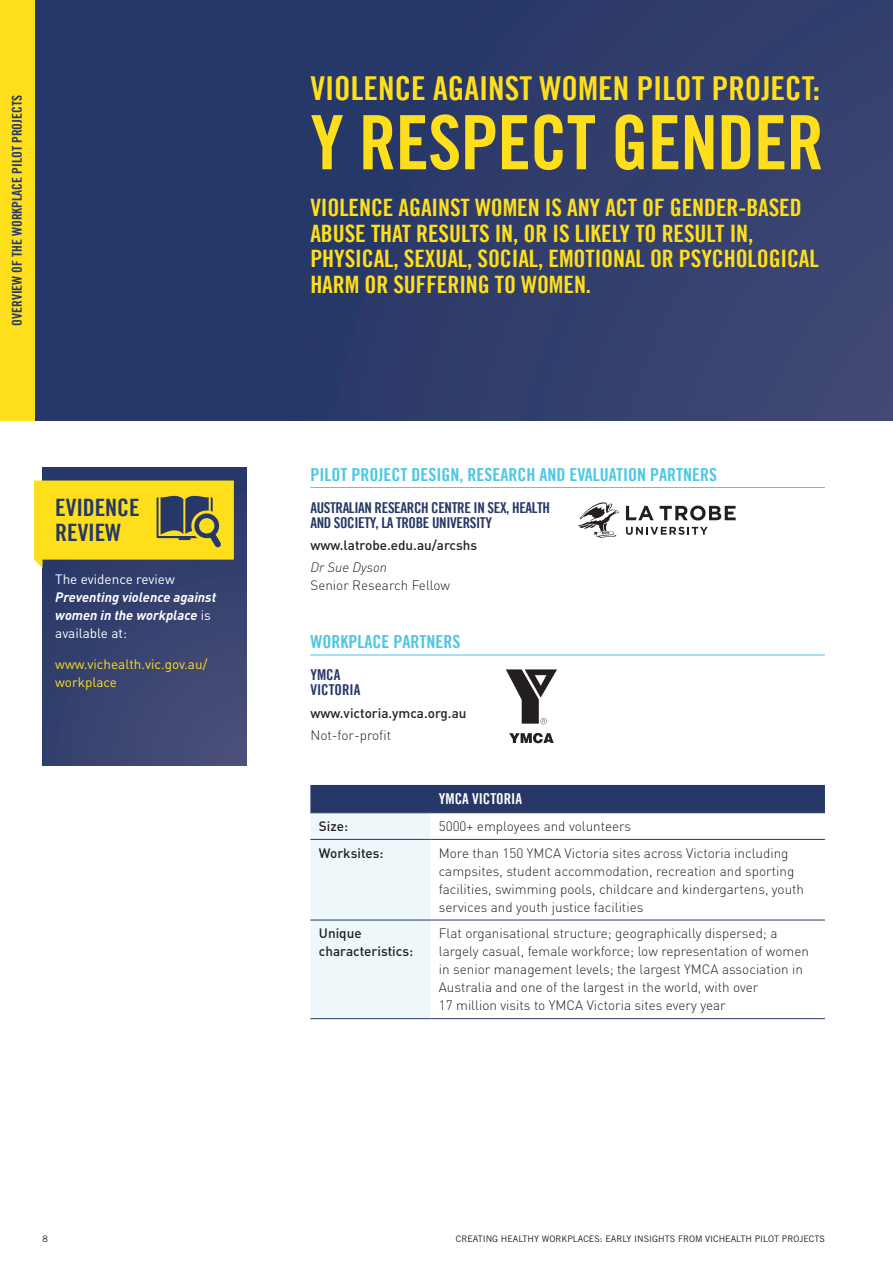
<style>
.page{position:relative;width:893px;height:1263px;background:#fff}
.page>*{position:absolute;margin:0;border:0;box-sizing:border-box;transform-origin:0 0}
.t1{font:75px "Trade Gothic Bold Cond Twenty";letter-spacing:-.01em;color:#ffdf1b}
.t2{font:33px "Trade Gothic Bold Cond Twenty";color:#ffdf1b}
.t3{font:24px/25.5px "Trade Gothic LT Bold Cond Twenty";letter-spacing:-.005em;color:#ffdf1b}
.t4{font:24px/25.5px "Trade Gothic LT Bold Cond Twenty";letter-spacing:-.005em;color:#263867}
.t5{font:18px "Trade Gothic LT Bold Cond Twenty";color:#4dc7e5}
.t6{font:15px/15px "Trade Gothic LT Bold Cond Twenty";letter-spacing:-.025em;color:#263867}
.t7{font:15px "Trade Gothic LT Bold Cond Twenty";color:#fff}
.t8{font:15px/15px "Trade Gothic LT Bold Cond Twenty";color:#263867}
.t9{font:300 13.5px/18px "DIN";color:#231f20}
.t10{font:500 13.5px/18px "DIN";color:#231f20}
.t11{font:italic 700 13.5px/18px "DIN";color:#fff}
.t12{font:13.5px "Trade Gothic LT Bold Cond Twenty";color:#263867}
.t13{font:13.5px/18px "DIN";color:#ffdf1b}
.t14{font:13.5px "DIN";color:#fff}
.t15{font:italic 300 13.5px "DIN";color:#231f20}
.t16{font:9px "Trade Gothic";color:#231f20}
.s1{font-weight:400;font-style:normal}
</style>
<div class="page">
<div style="left:34px;top:0;width:859px;height:421px;background:linear-gradient(to right,#213565,#3a4370)"></div>
<div style="left:43px;top:468px;width:204px;height:297px;background:linear-gradient(to bottom,#293867,#424a74)"></div>
<svg style="left:34px;top:480px;width:200px;height:88px;background:#d2bc2b"></svg>
<div style="left:0;top:0;width:34px;height:421px;background:#ffdf1b"></div>
<svg style="left:310px;top:785px;width:515px;height:233px"></svg>
<hr style="left:310px;top:839px;width:120px;height:1px;background:#263867">
<hr style="left:430px;top:839px;width:395px;height:1px;background:#263867">
<hr style="left:310px;top:920px;width:120px;height:1px;background:#263867">
<hr style="left:430px;top:920px;width:395px;height:1px;background:#263867">
<hr style="left:310px;top:812px;width:120px;height:1px;background:#263867">
<hr style="left:310px;top:1018px;width:120px;height:1px;background:#263867">
<hr style="left:430px;top:812px;width:395px;height:1px;background:#263867">
<hr style="left:430px;top:1018px;width:395px;height:1px;background:#263867">
<hr style="left:310px;top:487px;width:515px;height:1px;background:#4dc7e5">
<hr style="left:310px;top:655px;width:515px;height:1px;background:#4dc7e5">
<svg style="left:578px;top:502px;width:41px;height:36px"></svg>
<svg style="left:626px;top:527px;width:82px;height:8px"></svg>
<svg style="left:626px;top:506px;width:28px;height:14px"></svg>
<svg style="left:660px;top:506px;width:76px;height:14px"></svg>
<svg style="left:509px;top:733px;width:45px;height:10px"></svg>
<svg style="left:506px;top:669px;width:51px;height:55px"></svg>
<p class="t12" style="left:9px;top:326px;width:232px;rotate:-90deg">OVERVIEW OF THE WORKPLACE PILOT PROJECTS</p>
<h3 class="t4" style="left:55px;top:494px;width:86px">EVIDENCE<br>REVIEW</h3>
<p class="t14" style="left:55px;top:571px;width:121px">The evidence review</p>
<p class="t11" style="left:55px;top:588px;width:162px">Preventing violence against women in the workplace <span class="s1">is available at:</span></p>
<p class="t13" style="left:55px;top:655px;width:154px">www.vichealth.vic.gov.au/ workplace</p>
<h2 class="t2" style="left:310px;top:69px;width:511px">VIOLENCE AGAINST WOMEN PILOT PROJECT:</h2>
<h1 class="t1" style="left:310px;top:97px;width:515px">Y RESPECT GENDER</h1>
<h3 class="t3" style="left:310px;top:195px;width:510px">VIOLENCE AGAINST WOMEN IS ANY ACT OF GENDER-BASED ABUSE THAT RESULTS IN, OR IS LIKELY TO RESULT IN, PHYSICAL, SEXUAL, SOCIAL, EMOTIONAL OR PSYCHOLOGICAL HARM OR SUFFERING TO WOMEN.</h3>
<h3 class="t5" style="left:310px;top:463px;width:408px">PILOT PROJECT DESIGN, RESEARCH AND EVALUATION PARTNERS</h3>
<p class="t6" style="left:310px;top:500px;width:241px">AUSTRALIAN RESEARCH CENTRE IN SEX, HEALTH<br>AND SOCIETY, LA TROBE UNIVERSITY</p>
<p class="t10" style="left:310px;top:536px;width:168px">www.latrobe.edu.au/arcshs</p>
<p class="t15" style="left:310px;top:559px;width:78px">Dr Sue Dyson</p>
<p class="t9" style="left:310px;top:576px;width:141px">Senior Research Fellow</p>
<h3 class="t5" style="left:310px;top:631px;width:151px">WORKPLACE PARTNERS</h3>
<p class="t8" style="left:310px;top:667px;width:51px">YMCA<br>VICTORIA</p>
<p class="t10" style="left:310px;top:703px;width:158px">www.victoria.ymca.org.au</p>
<p class="t9" style="left:310px;top:726px;width:82px">Not-for-profit</p>
<p class="t7" style="left:439px;top:790px;width:85px">YMCA VICTORIA</p>
<p class="t10" style="left:319px;top:816px;width:31px">Size:</p>
<p class="t9" style="left:439px;top:817px;width:194px">5000+ employees and volunteers</p>
<p class="t10" style="left:319px;top:843px;width:66px">Worksites:</p>
<p class="t9" style="left:439px;top:843px;width:367px">More than 150 YMCA Victoria sites across Victoria including campsites, student accommodation, recreation and sporting facilities, swimming pools, childcare and kindergartens, youth services and youth justice facilities</p>
<p class="t10" style="left:319px;top:924px;width:96px">Unique characteristics:</p>
<p class="t9" style="left:439px;top:924px;width:372px">Flat organisational structure; geographically dispersed; a largely casual, female workforce; low representation of women in senior management levels; the largest YMCA association in Australia and one of the largest in the world, with over<br>17 million visits to YMCA Victoria sites every year</p>
<p class="t16" style="left:43px;top:1233px;width:7px">8</p>
<p class="t16" style="left:456px;top:1233px;width:370px">CREATING HEALTHY WORKPLACES: EARLY INSIGHTS FROM VICHEALTH PILOT PROJECTS</p>
</div>
